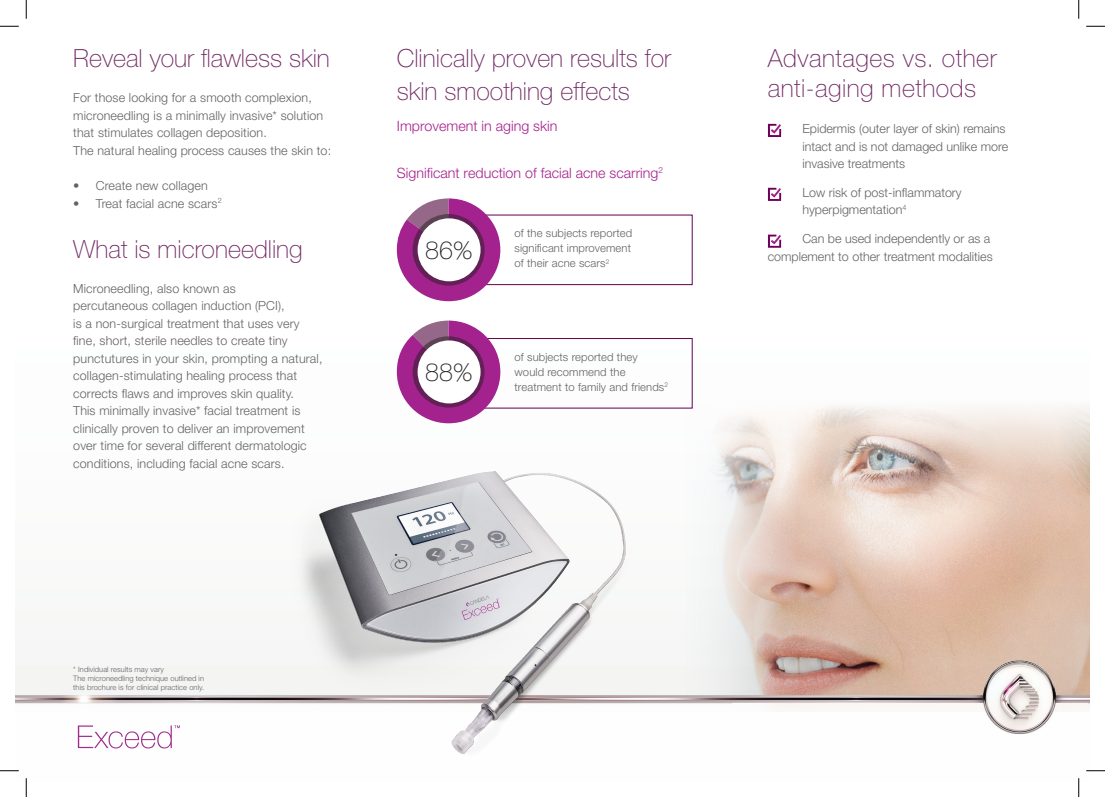
<style>
.page{position:relative;width:1105px;height:797px;background:#fff}
.page>*{position:absolute;margin:0;border:0;box-sizing:border-box;transform-origin:0 0}
.t1{font:100 25px/32.5px "Helvetica Neue LT Std";color:#702862}
.t2{font:100 25px/30px "Helvetica Neue LT Std";letter-spacing:.02em;color:#702862}
.t3{font:100 25px "Helvetica Neue LT Std";color:#231f20}
.t4{font:300 14.25px "Helvetica Neue LT Std";color:#a6228c}
.t5{font:300 12.5px/17.5px "Helvetica Neue LT Std";letter-spacing:.01em;color:#636366}
.t6{font:300 11.25px/15px "Helvetica Neue LT Std";letter-spacing:.01em;color:#636366;text-align:justify}
.t7{font:300 7.5px/9px "Helvetica Neue LT Std";letter-spacing:.01em;color:#636366}
</style>
<div class="page">
<img style="left:686px;top:393px;width:403px;height:259px">
<img style="left:16px;top:652px;width:1073px;height:129px">
<svg style="left:78px;top:725px;width:102px;height:23px"></svg>
<img style="left:257px;top:471px;width:412px;height:302px">
<div style="left:449px;top:215px;width:243px;height:70px;border:1px solid #610053"></div>
<div style="left:449px;top:338px;width:243px;height:70px;border:1px solid #610053"></div>
<svg style="left:397px;top:198px;width:103px;height:103px"></svg>
<div style="left:418px;top:218px;width:62px;height:63px;background:#fff;border-radius:50%"></div>
<svg style="left:397px;top:320px;width:103px;height:103px"></svg>
<div style="left:418px;top:340px;width:62px;height:63px;background:#fff;border-radius:50%"></div>
<svg style="left:768px;top:124px;width:13px;height:13px"></svg>
<svg style="left:768px;top:188px;width:13px;height:13px"></svg>
<svg style="left:768px;top:234px;width:13px;height:14px"></svg>
<svg style="left:0;top:25px;width:19px;height:2px"></svg>
<svg style="left:1086px;top:25px;width:19px;height:2px"></svg>
<svg style="left:0;top:770px;width:19px;height:1px"></svg>
<svg style="left:1086px;top:770px;width:19px;height:1px"></svg>
<svg style="left:25px;top:0;width:2px;height:19px"></svg>
<svg style="left:25px;top:778px;width:2px;height:19px"></svg>
<svg style="left:1078px;top:0;width:1px;height:19px"></svg>
<svg style="left:1078px;top:778px;width:1px;height:19px"></svg>
<h1 class="t1" style="left:73px;top:42px;width:258px">Reveal your flawless skin</h1>
<p class="t5" style="left:73px;top:89px;width:259px">For those looking for a smooth complexion, microneedling is a minimally invasive* solution that stimulates collagen deposition.<br>The natural healing process causes the skin to:</p>
<p class="t5" style="left:73px;top:176px;width:136px">• Create new collagen</p>
<p class="t5" style="left:73px;top:194px;width:150px">• Treat facial acne scars<sup>2</sup></p>
<h1 class="t1" style="left:73px;top:232px;width:231px">What is microneedling</h1>
<p class="t5" style="left:73px;top:279px;width:251px">Microneedling, also known as<br>percutaneous collagen induction (PCI),<br>is a non-surgical treatment that uses very fine, short, sterile needles to create tiny punctutures in your skin, prompting a natural, collagen-stimulating healing process that corrects flaws and improves skin quality.<br>This minimally invasive* facial treatment is clinically proven to deliver an improvement over time for several different dermatologic conditions, including facial acne scars.</p>
<h1 class="t1" style="left:397px;top:42px;width:276px">Clinically proven results for skin smoothing effects</h1>
<p class="t4" style="left:397px;top:118px;width:162px">Improvement in aging skin</p>
<p class="t4" style="left:397px;top:164px;width:268px">Significant reduction of facial acne scarring<sup>2</sup></p>
<h1 class="t3" style="left:425px;top:235px;width:49px">86%</h1>
<h1 class="t3" style="left:425px;top:358px;width:49px">88%</h1>
<p class="t6" style="left:514px;top:225px;width:119px">of the subjects reported significant improvement of their acne scars<sup>2</sup></p>
<p class="t6" style="left:514px;top:349px;width:155px;text-align:left">of subjects reported they would recommend the treatment to family and friends<sup>2</sup></p>
<p class="t7" style="left:73px;top:664px;width:132px">* Individual results may vary<br>The microneedling technique outlined in this brochure is for clinical practice only.</p>
<h1 class="t2" style="left:768px;top:43px;width:230px">Advantages vs. other anti-aging methods</h1>
<p class="t5" style="left:802px;top:120px;width:207px">Epidermis (outer layer of skin) remains intact and is not damaged unlike more invasive treatments</p>
<p class="t5" style="left:802px;top:183px;width:161px">Low risk of post-inflammatory hyperpigmentation<sup>4</sup></p>
<p class="t5" style="left:768px;top:229px;width:227px;text-align:right">Can be used independently or as a complement to other treatment modalities</p>
</div>
